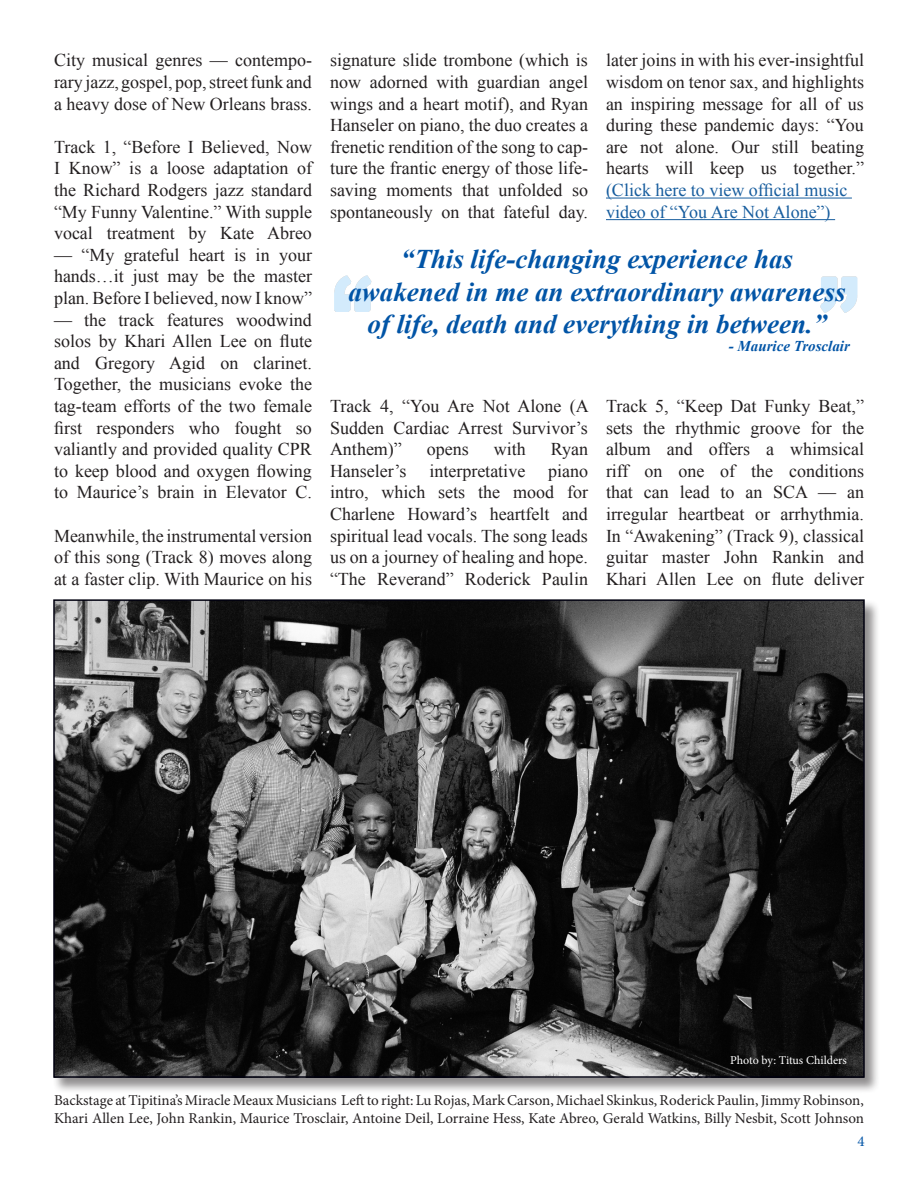
<style>
.page{position:relative;width:918px;height:1188px;background:#fff}
.page>*{position:absolute;margin:0;border:0;box-sizing:border-box;transform-origin:0 0}
.t1{font:italic 700 27px/32.4px "Times New Roman";color:#0154a6;text-align:center}
.t2{font:18px/21.6px "Times New Roman";color:#231f20;text-align:justify}
.t3{font:18px/21.6px "Times New Roman";color:#175d9e}
.t4{font:15px/18px "Minion Pro";color:#231f20}
.t5{font:italic 700 15px "Times New Roman";color:#0154a6}
.t6{font:15px "Minion Pro";color:#0154a6}
.t7{font:12px "Minion Pro";letter-spacing:-.005em;color:#fff}
</style>
<div class="page">
<hr style="left:606px;top:198px;width:246px;height:1px;background:#175d9e">
<hr style="left:606px;top:219px;width:229px;height:1px;background:#175d9e">
<img style="left:334px;top:275px;width:524px;height:38px">
<div style="left:53px;top:599px;width:827px;height:494px;background:#231f20;opacity:.5"></div>
<img style="left:56px;top:602px;width:806px;height:473px">
<p class="t2" style="left:54px;top:49px;width:260px">City musical genres — contempo&shy;rary jazz, gospel, pop, street funk and a heavy dose of New Orleans brass.</p>
<p class="t2" style="left:54px;top:136px;width:260px">Track 1, “Before I Believed, Now I Know” is a loose adaptation of the Richard Rodgers jazz standard “My Funny Valentine.” With supple vocal treatment by Kate Abreo</p>
<p class="t2" style="left:54px;top:244px;width:260px">— “My grateful heart is in your hands…it just may be the master plan. Before I believed, now I know”</p>
<p class="t2" style="left:54px;top:309px;width:260px">— the track features woodwind solos by Khari Allen Lee on flute and Gregory Agid on clarinet.<br>Together, the musicians evoke the tag-team efforts of the two female first responders who fought so valiantly and provided quality CPR to keep blood and oxygen flowing to Maurice’s brain in Elevator C.</p>
<p class="t2" style="left:54px;top:525px;width:260px">Meanwhile, the instrumental version of this song (Track 8) moves along at a faster clip. With Maurice on his</p>
<p class="t2" style="left:330px;top:49px;width:260px">signature slide trombone (which is now adorned with guardian angel wings and a heart motif), and Ryan Hanseler on piano, the duo creates a frenetic rendition of the song to cap&shy;ture the frantic energy of those life&shy;saving moments that unfolded so spontaneously on that fateful day.</p>
<p class="t2" style="left:606px;top:49px;width:260px">later joins in with his ever-insightful wisdom on tenor sax, and highlights an inspiring message for all of us during these pandemic days: “You are not alone. Our still beating hearts will keep us together.”</p>
<p class="t3" style="left:606px;top:179px;width:243px">(Click here to view official music video of “You Are Not Alone”)</p>
<p class="t1" style="left:348px;top:243px;width:499px">“This life-changing experience has awakened in me an extraordinary awareness of life, death and everything in between.”</p>
<p class="t5" style="left:729px;top:336px;width:123px">- Maurice Trosclair</p>
<p class="t2" style="left:330px;top:395px;width:260px">Track 4, “You Are Not Alone (A Sudden Cardiac Arrest Survivor’s Anthem)”</p>
<p class="t2" style="left:427px;top:438px;width:43px">opens</p>
<p class="t2" style="left:494px;top:438px;width:34px">with</p>
<p class="t2" style="left:551px;top:438px;width:39px">Ryan</p>
<p class="t2" style="left:330px;top:460px;width:260px;text-indent:218px">piano intro, which sets the mood for Charlene Howard’s heartfelt and spiritual lead vocals. The song leads us on a journey of healing and hope. “The Reverand” Roderick Paulin</p>
<p class="t2" style="left:330px;top:460px;width:78px">Hanseler’s</p>
<p class="t2" style="left:429px;top:460px;width:97px">interpretative</p>
<p class="t2" style="left:606px;top:395px;width:260px">Track 5, “Keep Dat Funky Beat,” sets the rhythmic groove for the album and offers a whimsical riff on one of the conditions that can lead to an SCA — an irregular heartbeat or arrhythmia.</p>
<p class="t2" style="left:606px;top:525px;width:260px">In “Awakening” (Track 9), classical guitar master John Rankin and Khari Allen Lee on flute deliver</p>
<p class="t7" style="left:730px;top:1052px;width:118px">Photo by: Titus Childers</p>
<p class="t4" style="left:54px;top:1092px;width:812px">Backstage at Tipitina’s Miracle Meaux Musicians Left to right: Lu Rojas, Mark Carson, Michael Skinkus, Roderick Paulin, Jimmy Robinson,<br>Khari Allen Lee, John Rankin, Maurice Trosclair, Antoine Deil, Lorraine Hess, Kate Abreo, Gerald Watkins, Billy Nesbit, Scott Johnson</p>
<p class="t6" style="left:858px;top:1131px;width:9px">4</p>
</div>
